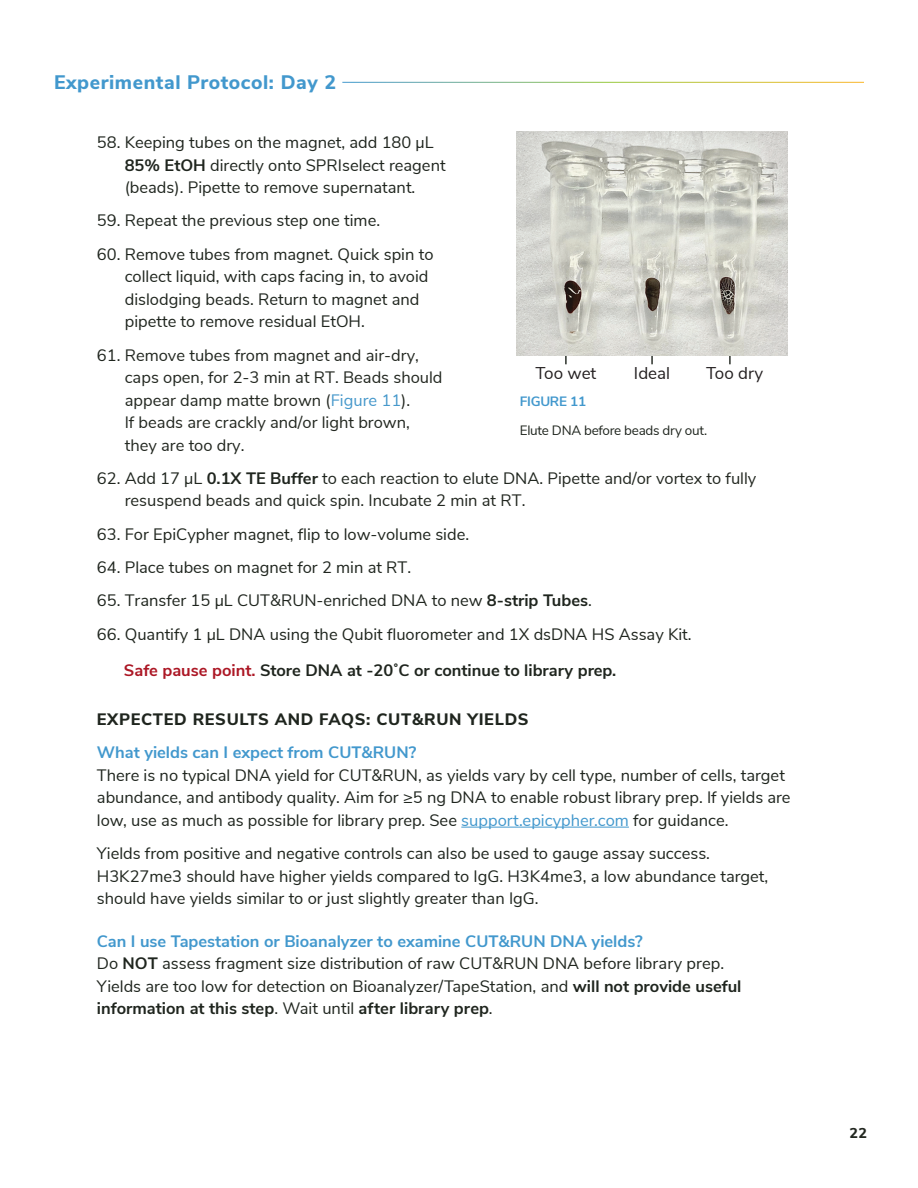
<style>
.page{position:relative;width:918px;height:1188px;background:#fff}
.page>*{position:absolute;margin:0;border:0;box-sizing:border-box;transform-origin:0 0}
.t1{font:800 19.5px "Nunito Sans";letter-spacing:.03em;color:#4298cd}
.t2{font:16.95px "Nunito Sans";color:#231f20}
.t3{font:16.5px/22.5px "Nunito Sans";color:#1f251e}
.t4{font:16.5px/22.5px "Nunito Sans";color:#222720}
.t5{font:700 16.5px "Nunito Sans";color:#4298cd}
.t6{font:700 16.5px "Nunito Sans";color:#1f251e}
.t7{font:800 16.5px "Nunito Sans";letter-spacing:.04em;color:#1f251e}
.t8{font:800 14.25px "Nunito Sans";color:#222720}
.t9{font:13.5px "Nunito Sans";letter-spacing:-.02em;color:#1f251e}
.t10{font:700 13.5px "Nunito Sans";letter-spacing:-.02em;color:#4298cd}
.s1{font-weight:700}
.s2{color:#1f251e}
.s3{color:#4698cb}
.s4{font-weight:700;color:#1f251e}
.s5{color:#ac1725}
.s6{color:#4298cd}
</style>
<div class="page">
<hr style="left:461px;top:827px;width:168px;height:1px;background:#4298cd">
<svg style="left:565px;top:356px;width:2px;height:8px"></svg>
<svg style="left:651px;top:356px;width:2px;height:8px"></svg>
<svg style="left:729px;top:356px;width:2px;height:8px"></svg>
<img style="left:516px;top:131px;width:272px;height:225px">
<p class="t1" style="left:54px;top:68px;width:284px">Experimental Protocol: Day 2</p>
<p class="t3" style="left:125px;top:130px;width:322px;text-indent:-28px">58. Keeping tubes on the magnet, add 180 µL<br><span class="s1">85% EtOH</span> directly onto SPRIselect reagent (beads). Pipette to remove supernatant.</p>
<p class="t3" style="left:97px;top:208px;width:285px">59. Repeat the previous step one time.</p>
<p class="t3" style="left:125px;top:242px;width:310px;text-indent:-28px">60. Remove tubes from magnet. Quick spin to collect liquid, with caps facing in, to avoid dislodging beads. Return to magnet and pipette to remove residual EtOH.</p>
<p class="t4" style="left:125px;top:343px;width:319px;text-indent:-28px"><span class="s2">61.</span> Remove tubes from magnet and air-dry, caps open, for 2-3 min at RT<span class="s2">.</span> Beads should appear damp matte brown (<span class="s3">Figure 11</span>).<br>If beads are crackly and/or light brown, they are too dry.</p>
<p class="t4" style="left:125px;top:466px;width:633px;text-indent:-28px"><span class="s2">62. Add 17 µL</span> <span class="s4">0.1X TE Buffer</span> <span class="s2">to each reaction to elute DNA.</span> Pipette and/or vortex to fully resuspend beads and quick spin. Incubate 2 min at RT.</p>
<p class="t3" style="left:97px;top:522px;width:374px">63. For EpiCypher magnet, flip to low-volume side.</p>
<p class="t3" style="left:97px;top:555px;width:316px">64. Place tubes on magnet for 2 min at RT.</p>
<p class="t3" style="left:97px;top:588px;width:496px">65. Transfer 15 µL CUT&amp;RUN-enriched DNA to new <span class="s1">8-strip Tubes</span>.</p>
<p class="t3" style="left:97px;top:622px;width:596px">66. Quantify 1 µL DNA using the Qubit fluorometer and 1X dsDNA HS Assay Kit.</p>
<p class="t6" style="left:124px;top:658px;width:494px"><span class="s5">Safe pause point.</span> Store DNA at -20˚C or continue to library prep.</p>
<p class="t7" style="left:97px;top:707px;width:433px">EXPECTED RESULTS AND FAQS: CUT&amp;RUN YIELDS</p>
<p class="t5" style="left:97px;top:741px;width:321px">What yields can I expect from CUT&amp;RUN?</p>
<p class="t3" style="left:97px;top:763px;width:695px">There is no typical DNA yield for CUT&amp;RUN, as yields vary by cell type, number of cells, target abundance, and antibody quality. Aim for ≥5 ng DNA to enable robust library prep. If yields are low, use as much as possible for library prep. See <span class="s6">support.epicypher.com</span> for guidance.</p>
<p class="t3" style="left:97px;top:841px;width:673px">Yields from positive and negative controls can also be used to gauge assay success.<br>H3K27me3 should have higher yields compared to IgG. H3K4me3, a low abundance target, should have yields similar to or just slightly greater than IgG.</p>
<p class="t5" style="left:97px;top:929px;width:547px">Can I use Tapestation or Bioanalyzer to examine CUT&amp;RUN DNA yields?</p>
<p class="t3" style="left:97px;top:951px;width:646px">Do <span class="s1">NOT</span> assess fragment size distribution of raw CUT&amp;RUN DNA before library prep.<br>Yields are too low for detection on Bioanalyzer/TapeStation, and <span class="s1">will not provide useful information at this step</span>. Wait until <span class="s1">after library prep</span>.</p>
<p class="t2" style="left:535px;top:360px;width:63px">Too wet</p>
<p class="t2" style="left:634px;top:360px;width:38px">Ideal</p>
<p class="t2" style="left:706px;top:360px;width:59px">Too dry</p>
<p class="t10" style="left:520px;top:392px;width:68px">FIGURE 11</p>
<p class="t9" style="left:520px;top:420px;width:189px">Elute DNA before beads dry out.</p>
<p class="t8" style="left:849px;top:1123px;width:19px">22</p>
</div>
